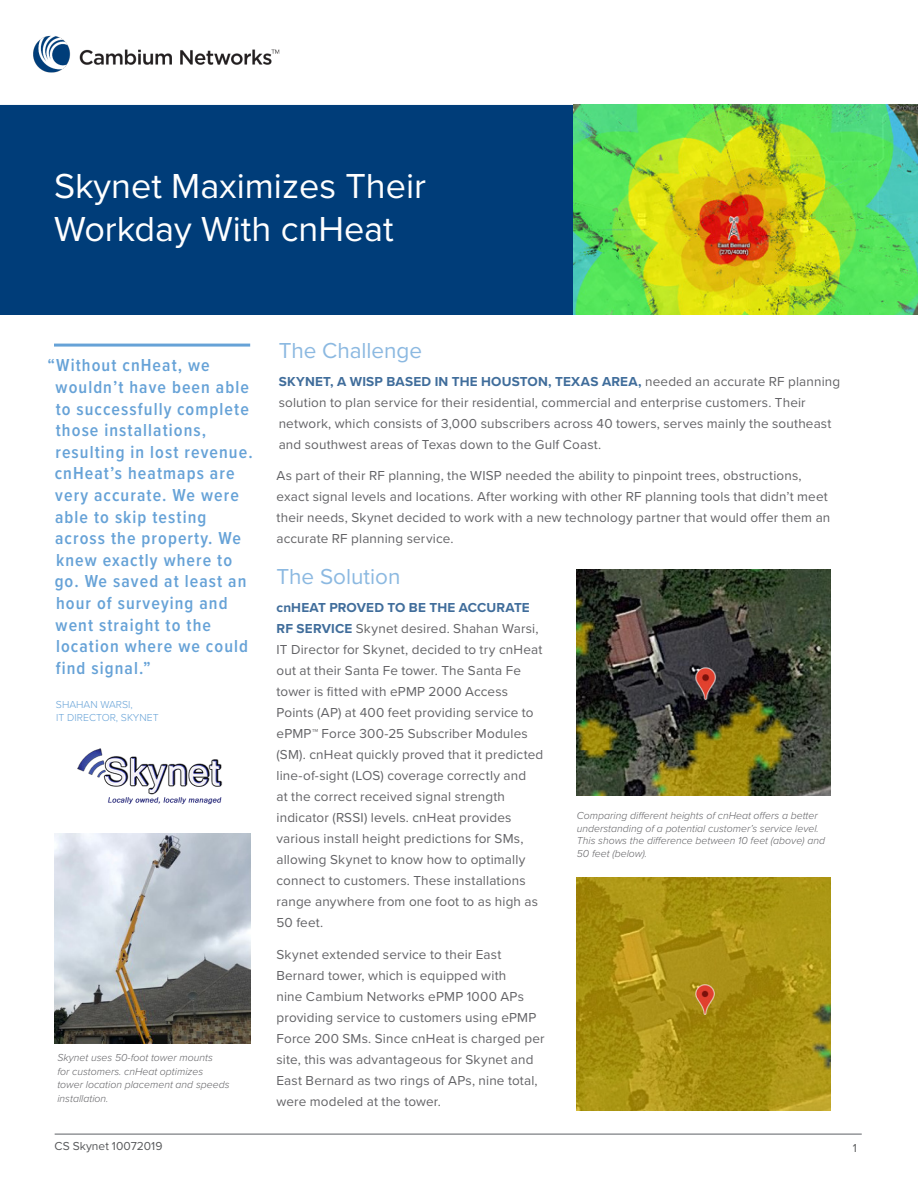
<style>
.page{position:relative;width:918px;height:1188px;background:#fff}
.page>*{position:absolute;margin:0;border:0;box-sizing:border-box;transform-origin:0 0}
.t1{font:36px/43.2px "Proxima Nova";color:#fff}
.Body_Copy{font:22.5px "Proxima Nova";letter-spacing:-.005em;color:#8cb9e1}
.t2{font:600 18px/21.6px "Proxima Nova Cond";letter-spacing:.06em;color:#66a2d7}
.Body_Copy-2{font:13.5px/21px "Proxima Nova";letter-spacing:.01em;color:#636366}
.t3{font:12px "Proxima Nova";color:#58595b}
.t4{font:italic 300 10.5px/12.6px "Proxima Nova";color:#636366}
.t5{font:300 10.5px "Proxima Nova";color:#66a2d7}
.s1{font-weight:700;color:#406d9b}
</style>
<div class="page">
<div style="left:0;top:105px;width:918px;height:210px;background:#003d79"></div>
<img style="left:33px;top:35px;width:247px;height:38px">
<hr style="left:55px;top:1133px;width:807px;height:2px;background:#939598">
<img style="left:77px;top:748px;width:146px;height:57px">
<hr style="left:54px;top:344px;width:196px;height:3px;background:#66a2d7">
<img style="left:573px;top:105px;width:345px;height:210px">
<img style="left:577px;top:569px;width:253px;height:227px">
<img style="left:577px;top:877px;width:253px;height:234px">
<img style="left:54px;top:834px;width:196px;height:210px">
<h1 class="t1" style="left:54px;top:163px;width:374px">Skynet Maximizes Their<br>Workday With cnHeat</h1>
<p class="t2" style="left:55px;top:354px;width:200px;text-indent:-7px">“Without cnHeat, we wouldn’t have been able to successfully complete those installations, resulting in lost revenue. cnHeat’s heatmaps are very accurate. We were able to skip testing across the property. We knew exactly where to go. We saved at least an hour of surveying and went straight to the location where we could find signal.”</p>
<p class="t5" style="left:56px;top:697px;width:78px">SHAHAN WARSI,</p>
<p class="t5" style="left:56px;top:709px;width:104px">IT DIRECTOR, SKYNET</p>
<p class="t4" style="left:57px;top:1050px;width:174px;line-height:13.5px">Skynet uses 50-foot tower mounts<br>for customers. cnHeat optimizes tower location placement and speeds installation.</p>
<p class="Body_Copy" style="left:279px;top:334px;width:145px">The Challenge</p>
<p class="Body_Copy-2" style="left:279px;top:371px;width:563px"><span class="s1">SKYNET, A WISP BASED IN THE HOUSTON, TEXAS AREA,</span> needed an accurate RF planning solution to plan service for their residential, commercial and enterprise customers. Their network, which consists of 3,000 subscribers across 40 towers, serves mainly the southeast and southwest areas of Texas down to the Gulf Coast.</p>
<p class="Body_Copy-2" style="left:277px;top:465px;width:555px">As part of their RF planning, the WISP needed the ability to pinpoint trees, obstructions, exact signal levels and locations. After working with other RF planning tools that didn’t meet their needs, Skynet decided to work with a new technology partner that would offer them an accurate RF planning service.</p>
<p class="Body_Copy" style="left:277px;top:560px;width:125px">The Solution</p>
<p class="Body_Copy-2" style="left:277px;top:596px;width:268px"><span class="s1">cnHEAT PROVED TO BE THE ACCURATE RF SERVICE</span> Skynet desired. Shahan Warsi, IT Director for Skynet, decided to try cnHeat out at their Santa Fe tower. The Santa Fe tower is fitted with ePMP 2000 Access Points (AP) at 400 feet providing service to ePMP™ Force 300-25 Subscriber Modules (SM). cnHeat quickly proved that it predicted line-of-sight (LOS) coverage correctly and<br>at the correct received signal strength indicator (RSSI) levels. cnHeat provides various install height predictions for SMs, allowing Skynet to know how to optimally connect to customers. These installations range anywhere from one foot to as high as 50 feet.</p>
<p class="Body_Copy-2" style="left:277px;top:943px;width:270px">Skynet extended service to their East Bernard tower, which is equipped with<br>nine Cambium Networks ePMP 1000 APs providing service to customers using ePMP Force 200 SMs. Since cnHeat is charged per site, this was advantageous for Skynet and East Bernard as two rings of APs, nine total, were modeled at the tower.</p>
<p class="t4" style="left:577px;top:809px;width:250px">Comparing different heights of cnHeat offers a better understanding of a potential customer’s service level.<br>This shows the difference between 10 feet (above) and 50 feet (below).</p>
<p class="t3" style="left:55px;top:1137px;width:109px">CS Skynet 10072019</p>
<p class="t3" style="left:853px;top:1139px;width:6px">1</p>
</div>
